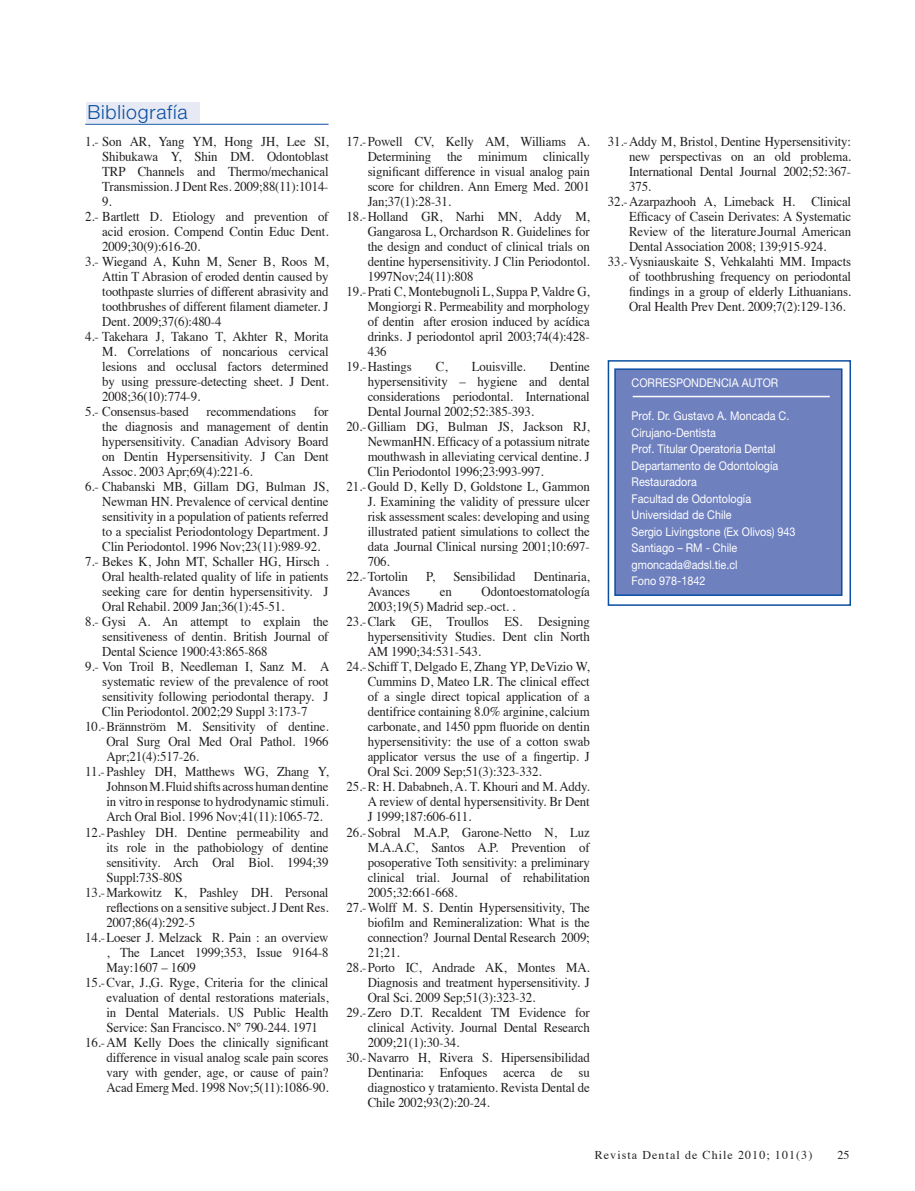
<style>
.page{position:relative;width:915px;height:1191px;background:#fff}
.page>*{position:absolute;margin:0;border:0;box-sizing:border-box;transform-origin:0 0}
.encabezados_azules{font:300 19.5px "Helvetica Neue";letter-spacing:.04em;color:#0a4fa2}
.bibliografia{font:13.5px/15px "Times";letter-spacing:-.01em;color:#231f20;text-align:justify;scale:.95 1}
.correspondencia_auto{font:12px/16.5px "Helvetica Neue";color:#fff;scale:.9 1}
.t1{font:12px "Times";letter-spacing:.09em;color:#231f20}
</style>
<div class="page">
<div style="left:607px;top:360px;width:243px;height:246px;border:2px solid #0a4fa2"></div>
<div style="left:614px;top:368px;width:228px;height:228px;background:#6f80bf;border:2px solid #0a4fa2"></div>
<hr style="left:632px;top:396px;width:197px;height:1px;background:#fff">
<div style="left:86px;top:102px;width:113px;height:21px;background:#e7e9f4"></div>
<hr style="left:85px;top:124px;width:243px;height:1px;background:#0a4fa2">
<p class="encabezados_azules" style="left:87px;top:100px;width:102px">Bibliografía</p>
<p class="bibliografia" style="left:102px;top:133px;width:240px;text-indent:-17px">1.- Son AR, Yang YM, Hong JH, Lee SI, Shibukawa Y, Shin DM. Odontoblast TRP Channels and Thermo/mechanical Transmission. J Dent Res. 2009;88(11):1014- 9.</p>
<p class="bibliografia" style="left:102px;top:208px;width:240px;text-indent:-17px">2.- Bartlett D. Etiology and prevention of acid erosion. Compend Contin Educ Dent.<br>2009;30(9):616-20.</p>
<p class="bibliografia" style="left:102px;top:253px;width:240px;text-indent:-17px">3.- Wiegand A, Kuhn M, Sener B, Roos M, Attin T Abrasion of eroded dentin caused by toothpaste slurries of different abrasivity and toothbrushes of different filament diameter. J Dent. 2009;37(6):480-4</p>
<p class="bibliografia" style="left:102px;top:328px;width:240px;text-indent:-17px">4.- Takehara J, Takano T, Akhter R, Morita M. Correlations of noncarious cervical lesions and occlusal factors determined by using pressure-detecting sheet. J Dent.<br>2008;36(10):774-9.</p>
<p class="bibliografia" style="left:85px;top:403px;width:110px">5.- Consensus-based</p>
<p class="bibliografia" style="left:206px;top:403px;width:96px">recommendations</p>
<p class="bibliografia" style="left:102px;top:403px;width:240px;text-indent:211px">for the diagnosis and management of dentin hypersensitivity. Canadian Advisory Board on Dentin Hypersensitivity. J Can Dent Assoc. 2003 Apr;69(4):221-6.</p>
<p class="bibliografia" style="left:102px;top:478px;width:240px;text-indent:-17px">6.- Chabanski MB, Gillam DG, Bulman JS, Newman HN. Prevalence of cervical dentine sensitivity in a population of patients referred to a specialist Periodontology Department. J Clin Periodontol. 1996 Nov;23(11):989-92.</p>
<p class="bibliografia" style="left:102px;top:553px;width:240px;text-indent:-17px">7.- Bekes K, John MT, Schaller HG, Hirsch .<br>Oral health-related quality of life in patients seeking care for dentin hypersensitivity. J Oral Rehabil. 2009 Jan;36(1):45-51.</p>
<p class="bibliografia" style="left:102px;top:613px;width:240px;text-indent:-17px">8.- Gysi A. An attempt to explain the sensitiveness of dentin. British Journal of Dental Science 1900:43:865-868</p>
<p class="bibliografia" style="left:102px;top:658px;width:240px;text-indent:-17px">9.- Von Troil B, Needleman I, Sanz M. A systematic review of the prevalence of root sensitivity following periodontal therapy. J Clin Periodontol. 2002;29 Suppl 3:173-7</p>
<p class="bibliografia" style="left:106px;top:718px;width:235px;text-indent:-21px">10.-Brännström M. Sensitivity of dentine.<br>Oral Surg Oral Med Oral Pathol. 1966<br>Apr;21(4):517-26.</p>
<p class="bibliografia" style="left:106px;top:763px;width:235px;text-indent:-21px">11.- Pashley DH, Matthews WG, Zhang Y, Johnson M. Fluid shifts across human dentine in vitro in response to hydrodynamic stimuli.<br>Arch Oral Biol. 1996 Nov;41(11):1065-72.</p>
<p class="bibliografia" style="left:106px;top:823px;width:235px;text-indent:-21px">12.-Pashley DH. Dentine permeability and its role in the pathobiology of dentine sensitivity. Arch Oral Biol. 1994;39<br>Suppl:73S-80S</p>
<p class="bibliografia" style="left:106px;top:883px;width:235px;text-indent:-21px">13.-Markowitz K, Pashley DH. Personal reflections on a sensitive subject. J Dent Res.<br>2007;86(4):292-5</p>
<p class="bibliografia" style="left:106px;top:928px;width:235px;text-indent:-21px">14.-Loeser J. Melzack R. Pain : an overview , The Lancet 1999;353, Issue 9164-8<br>May:1607 – 1609</p>
<p class="bibliografia" style="left:106px;top:973px;width:235px;text-indent:-21px">15.-Cvar, J.,G. Ryge, Criteria for the clinical evaluation of dental restorations materials, in Dental Materials. US Public Health Service: San Francisco. N° 790-244. 1971</p>
<p class="bibliografia" style="left:106px;top:1033px;width:235px;text-indent:-21px">16.-AM Kelly Does the clinically significant difference in visual analog scale pain scores vary with gender, age, or cause of pain?<br>Acad Emerg Med. 1998 Nov;5(11):1086-90.</p>
<p class="bibliografia" style="left:367px;top:133px;width:235px;text-indent:-21px">17.-Powell CV, Kelly AM, Williams A.<br>Determining the minimum clinically significant difference in visual analog pain score for children. Ann Emerg Med. 2001<br>Jan;37(1):28-31.</p>
<p class="bibliografia" style="left:367px;top:208px;width:235px;text-indent:-21px">18.-Holland GR, Narhi MN, Addy M, Gangarosa L, Orchardson R. Guidelines for the design and conduct of clinical trials on dentine hypersensitivity. J Clin Periodontol.<br>1997Nov;24(11):808</p>
<p class="bibliografia" style="left:367px;top:283px;width:235px;text-indent:-21px">19.-Prati C, Montebugnoli L, Suppa P, Valdre G, Mongiorgi R. Permeability and morphology of dentin after erosion induced by acídica drinks. J periodontol april 2003;74(4):428- 436</p>
<p class="bibliografia" style="left:346px;top:358px;width:70px">19.-Hastings</p>
<p class="bibliografia" style="left:436px;top:358px;width:14px">C,</p>
<p class="bibliografia" style="left:471px;top:358px;width:58px">Louisville.</p>
<p class="bibliografia" style="left:367px;top:358px;width:235px;text-indent:182px">Dentine hypersensitivity – hygiene and dental considerations periodontal. International Dental Journal 2002;52:385-393.</p>
<p class="bibliografia" style="left:367px;top:418px;width:235px;text-indent:-21px">20.-Gilliam DG, Bulman JS, Jackson RJ, NewmanHN. Efficacy of a potassium nitrate mouthwash in alleviating cervical dentine. J Clin Periodontol 1996;23:993-997.</p>
<p class="bibliografia" style="left:367px;top:478px;width:235px;text-indent:-21px">21.-Gould D, Kelly D, Goldstone L, Gammon J. Examining the validity of pressure ulcer risk assessment scales: developing and using illustrated patient simulations to collect the data .Journal Clinical nursing 2001;10:697- 706.</p>
<p class="bibliografia" style="left:346px;top:568px;width:66px">22.-Tortolin</p>
<p class="bibliografia" style="left:426px;top:568px;width:11px">P,</p>
<p class="bibliografia" style="left:453px;top:568px;width:67px">Sensibilidad</p>
<p class="bibliografia" style="left:533px;top:568px;width:61px">Dentinaria,</p>
<p class="bibliografia" style="left:367px;top:583px;width:46px">Avances</p>
<p class="bibliografia" style="left:440px;top:583px;width:14px">en</p>
<p class="bibliografia" style="left:367px;top:583px;width:235px;text-indent:114px">Odontoestomatología<br>2003;19(5) Madrid sep.-oct. .</p>
<p class="bibliografia" style="left:367px;top:613px;width:235px;text-indent:-21px">23.-Clark GE, Troullos ES. Designing hypersensitivity Studies. Dent clin North AM 1990;34:531-543.</p>
<p class="bibliografia" style="left:367px;top:658px;width:235px;text-indent:-21px">24.-Schiff T, Delgado E, Zhang YP, DeVizio W, Cummins D, Mateo LR. The clinical effect of a single direct topical application of a dentifrice containing 8.0% arginine, calcium carbonate, and 1450 ppm fluoride on dentin hypersensitivity: the use of a cotton swab applicator versus the use of a fingertip. J Oral Sci. 2009 Sep;51(3):323-332.</p>
<p class="bibliografia" style="left:367px;top:778px;width:235px;text-indent:-21px">25.-R: H. Dababneh, A. T. Khouri and M. Addy.<br>A review of dental hypersensitivity. Br Dent J 1999;187:606-611.</p>
<p class="bibliografia" style="left:367px;top:823px;width:235px;text-indent:-21px">26.-Sobral M.A.P, Garone-Netto N, Luz M.A.A.C, Santos A.P. Prevention of posoperative Toth sensitivity: a preliminary clinical trial. Journal of rehabilitation 2005;32:661-668.</p>
<p class="bibliografia" style="left:367px;top:898px;width:235px;text-indent:-21px">27.-Wolff M. S. Dentin Hypersensitivity, The biofilm and Remineralization: What is the connection? Journal Dental Research 2009; 21;21.</p>
<p class="bibliografia" style="left:367px;top:958px;width:235px;text-indent:-21px">28.-Porto IC, Andrade AK, Montes MA.<br>Diagnosis and treatment hypersensitivity. J Oral Sci. 2009 Sep;51(3):323-32.</p>
<p class="bibliografia" style="left:367px;top:1003px;width:235px;text-indent:-21px">29.-Zero D.T. Recaldent TM Evidence for clinical Activity. Journal Dental Research 2009;21(1):30-34.</p>
<p class="bibliografia" style="left:367px;top:1048px;width:235px;text-indent:-21px">30.-Navarro H, Rivera S. Hipersensibilidad Dentinaria: Enfoques acerca de su diagnostico y tratamiento. Revista Dental de Chile 2002;93(2):20-24.</p>
<p class="bibliografia" style="left:629px;top:133px;width:235px;text-indent:-21px">31.-Addy M, Bristol, Dentine Hypersensitivity: new perspectivas on an old problema.<br>International Dental Journal 2002;52:367- 375.</p>
<p class="bibliografia" style="left:629px;top:193px;width:235px;text-indent:-21px">32.-Azarpazhooh A, Limeback H. Clinical Efficacy of Casein Derivates: A Systematic Review of the literature.Journal American Dental Association 2008; 139;915-924.</p>
<p class="bibliografia" style="left:629px;top:253px;width:235px;text-indent:-21px">33.-Vysniauskaite S, Vehkalahti MM. Impacts of toothbrushing frequency on periodontal findings in a group of elderly Lithuanians.<br>Oral Health Prev Dent. 2009;7(2):129-136.</p>
<p class="correspondencia_auto" style="left:631px;top:374px;width:164px">CORRESPONDENCIA AUTOR</p>
<p class="correspondencia_auto" style="left:631px;top:407px;width:177px">Prof. Dr. Gustavo A. Moncada C.</p>
<p class="correspondencia_auto" style="left:631px;top:424px;width:95px">Cirujano-Dentista</p>
<p class="correspondencia_auto" style="left:631px;top:440px;width:161px">Prof. Titular Operatoria Dental</p>
<p class="correspondencia_auto" style="left:631px;top:457px;width:164px">Departamento de Odontología<br>Restauradora</p>
<p class="correspondencia_auto" style="left:631px;top:490px;width:134px">Facultad de Odontología</p>
<p class="correspondencia_auto" style="left:631px;top:506px;width:113px">Universidad de Chile</p>
<p class="correspondencia_auto" style="left:631px;top:523px;width:184px">Sergio Livingstone (Ex Olivos) 943</p>
<p class="correspondencia_auto" style="left:631px;top:539px;width:119px">Santiago – RM - Chile</p>
<p class="correspondencia_auto" style="left:631px;top:556px;width:119px">gmoncada@adsl.tie.cl</p>
<p class="correspondencia_auto" style="left:631px;top:572px;width:84px">Fono 978-1842</p>
<p class="t1" style="left:594px;top:1144px;width:219px">Revista Dental de Chile 2010; 101(3)</p>
<p class="t1" style="left:837px;top:1143px;width:13px">25</p>
</div>
